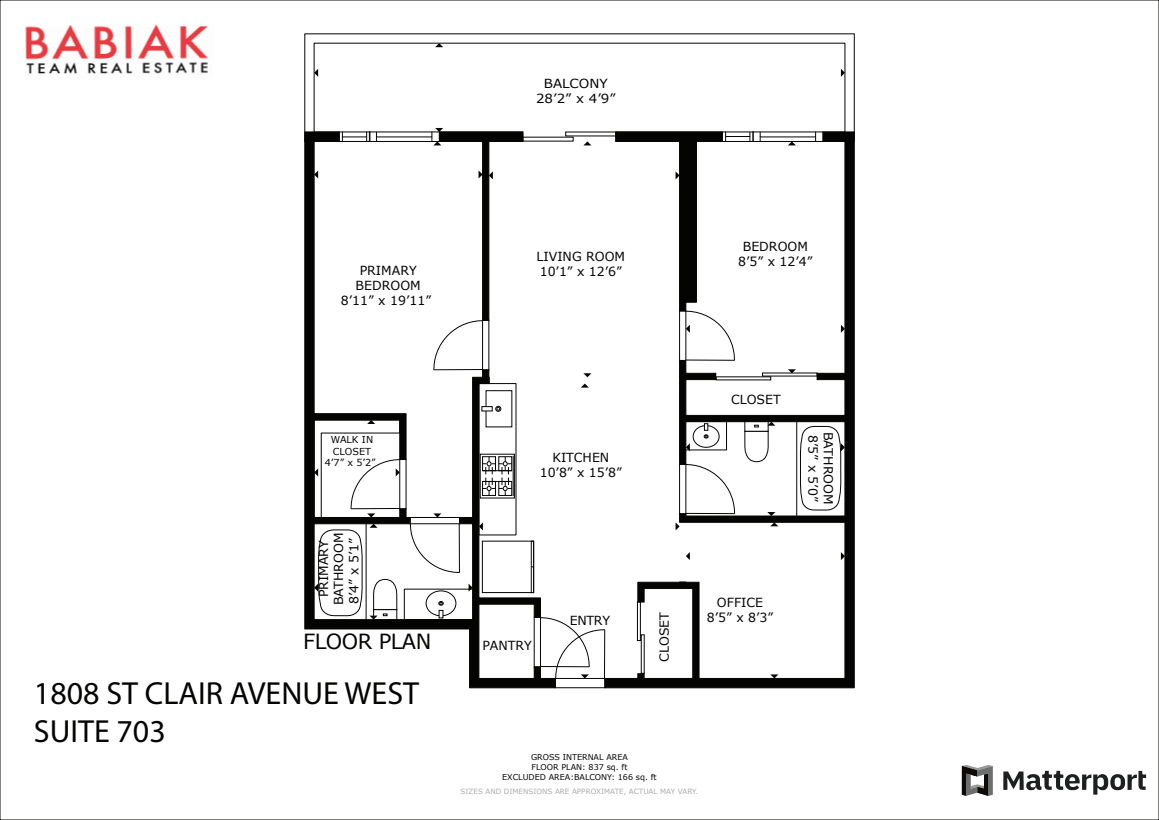
<style>
.page{position:relative;width:1159px;height:820px;background:#fff}
.page>*{position:absolute;margin:0;border:0;box-sizing:border-box;transform-origin:0 0}
.t1{font:32px/38.4px "Myriad Pro";color:#040503}
.t2{font:20.88px "Verdana";letter-spacing:-.025em;color:#040503}
.t3{font:12.52px/15px "Verdana";color:#040503;text-align:center}
.t4{font:12.52px/15px "Verdana";color:#040503;text-align:center;scale:1.07 1}
.t5{font:9.6px/11.5px "Verdana";color:#040503;text-align:center}
.t6{font:8px/9.6px "Verdana";color:#040503;text-align:center}
.t7{font:7.2px "Verdana";color:#ababab}
</style>
<div class="page">
<svg style="left:304px;top:33px;width:551px;height:109px"></svg>
<svg style="left:304px;top:131px;width:251px;height:557px"></svg>
<svg style="left:604px;top:131px;width:251px;height:557px"></svg>
<svg style="left:679px;top:463px;width:56px;height:51px"></svg>
<hr style="left:339px;top:141px;width:31px;height:1px;background:#040503">
<svg style="left:339px;top:132px;width:31px;height:9px"></svg>
<hr style="left:376px;top:137px;width:56px;height:1px;background:#040503">
<hr style="left:369px;top:141px;width:70px;height:1px;background:#040503">
<hr style="left:369px;top:132px;width:70px;height:1px;background:#040503">
<hr style="left:760px;top:137px;width:55px;height:1px;background:#040503">
<hr style="left:753px;top:141px;width:70px;height:1px;background:#040503">
<hr style="left:753px;top:132px;width:70px;height:1px;background:#040503">
<div style="left:637px;top:601px;width:3px;height:39px;border:1px solid #040503"></div>
<div style="left:641px;top:634px;width:3px;height:39px;border:1px solid #040503"></div>
<div style="left:404px;top:588px;width:70px;height:31px;border:1px solid #040503"></div>
<div style="left:478px;top:383px;width:38px;height:152px;border:1px solid #040503"></div>
<div style="left:312px;top:522px;width:54px;height:98px;border:1px solid #040503"></div>
<div style="left:796px;top:419px;width:51px;height:98px;border:1px solid #040503"></div>
<svg style="left:468px;top:583px;width:4px;height:8px"></svg>
<svg style="left:314px;top:170px;width:4px;height:8px"></svg>
<svg style="left:313px;top:419px;width:147px;height:200px"></svg>
<svg style="left:583px;top:141px;width:8px;height:4px"></svg>
<svg style="left:583px;top:373px;width:8px;height:4px"></svg>
<svg style="left:841px;top:324px;width:4px;height:8px"></svg>
<svg style="left:615px;top:131px;width:138px;height:230px"></svg>
<svg style="left:788px;top:369px;width:8px;height:4px"></svg>
<svg style="left:788px;top:142px;width:8px;height:3px"></svg>
<svg style="left:800px;top:425px;width:45px;height:85px"></svg>
<svg style="left:686px;top:443px;width:4px;height:8px"></svg>
<svg style="left:841px;top:552px;width:4px;height:8px"></svg>
<svg style="left:686px;top:552px;width:4px;height:8px"></svg>
<svg style="left:770px;top:674px;width:8px;height:4px"></svg>
<svg style="left:744px;top:421px;width:34px;height:128px"></svg>
<svg style="left:841px;top:69px;width:4px;height:8px"></svg>
<svg style="left:314px;top:69px;width:4px;height:8px"></svg>
<svg style="left:435px;top:43px;width:8px;height:4px"></svg>
<svg style="left:431px;top:128px;width:92px;height:242px"></svg>
<svg style="left:479px;top:522px;width:4px;height:8px"></svg>
<svg style="left:675px;top:522px;width:4px;height:8px"></svg>
<svg style="left:534px;top:616px;width:71px;height:71px"></svg>
<svg style="left:581px;top:383px;width:7px;height:4px"></svg>
<div style="left:684px;top:420px;width:43px;height:30px;border:1px solid #040503"></div>
<div style="left:693px;top:425px;width:26px;height:22px;background:#fff;border-radius:50%"></div>
<div style="left:693px;top:425px;width:26px;height:22px;border:1px solid #040503;border-radius:50%"></div>
<svg style="left:704px;top:423px;width:4px;height:15px"></svg>
<div style="left:486px;top:390px;width:26px;height:37px;background:#fff"></div>
<svg style="left:495px;top:406px;width:6px;height:5px"></svg>
<svg style="left:482px;top:406px;width:10px;height:5px"></svg>
<div style="left:531px;top:541px;width:3px;height:51px;border:1px solid #040503"></div>
<div style="left:482px;top:541px;width:52px;height:51px;border:1px solid #040503"></div>
<svg style="left:480px;top:454px;width:34px;height:44px"></svg>
<svg style="left:482px;top:456px;width:30px;height:39px"></svg>
<hr style="left:513px;top:455px;width:1px;height:41px;background:#040503">
<svg style="left:1003px;top:770px;width:143px;height:24px"></svg>
<svg style="left:962px;top:765px;width:30px;height:30px"></svg>
<img style="left:25px;top:24px;width:183px;height:50px">
<p class="t4" style="left:536px;top:76px;width:76px">BALCONY<br>28’2” x 4’9”</p>
<p class="t3" style="left:341px;top:263px;width:92px">PRIMARY<br>BEDROOM<br>8’11” x 19’11”</p>
<p class="t3" style="left:536px;top:249px;width:90px;text-align:left">LIVING ROOM<br>10’1” x 12’6”</p>
<p class="t3" style="left:738px;top:239px;width:76px">BEDROOM<br>8’5” x 12’4”</p>
<p class="t5" style="left:325px;top:434px;width:52px">WALK IN<br>CLOSET<br>4’7” x 5’2”</p>
<p class="t3" style="left:316px;top:605px;width:74px;rotate:-90deg">PRIMARY<br>BATHROOM<br>8’4” x 5’1”</p>
<h2 class="t2" style="left:303px;top:627px;width:130px">FLOOR PLAN</h2>
<h1 class="t1" style="left:34px;top:673px;width:386px">1808 ST CLAIR AVENUE WEST<br>SUITE 703</h1>
<p class="t3" style="left:540px;top:449px;width:84px">KITCHEN<br>10’8” x 15’8”</p>
<p class="t3" style="left:731px;top:392px;width:51px">CLOSET</p>
<p class="t3" style="left:835px;top:431px;width:74px;text-align:left;rotate:90deg">BATHROOM<br>8’5” x 5’0”</p>
<p class="t3" style="left:482px;top:638px;width:51px">PANTRY</p>
<p class="t3" style="left:570px;top:613px;width:42px">ENTRY</p>
<p class="t3" style="left:657px;top:661px;width:51px;rotate:-90deg">CLOSET</p>
<p class="t3" style="left:707px;top:595px;width:68px">OFFICE<br>8’5” x 8’3”</p>
<p class="t6" style="left:502px;top:752px;width:156px">GROSS INTERNAL AREA<br>FLOOR PLAN: 837 sq. ft<br>EXCLUDED AREA:BALCONY: 166 sq. ft</p>
<p class="t7" style="left:460px;top:786px;width:239px">SIZES AND DIMENSIONS ARE APPROXIMATE, ACTUAL MAY VARY.</p>
</div>
